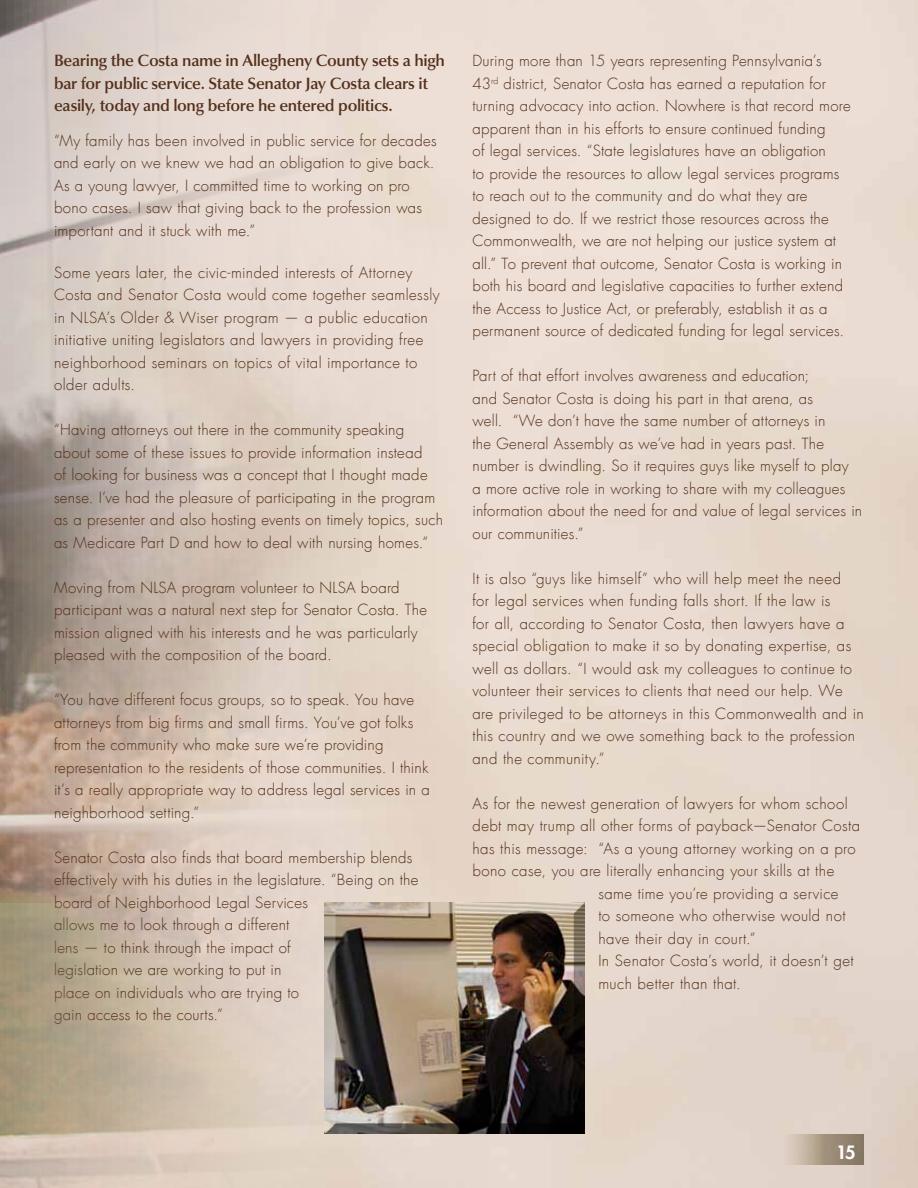
<style>
.page{position:relative;width:918px;height:1188px;background:#fff}
.page>*{position:absolute;margin:0;border:0;box-sizing:border-box;transform-origin:0 0}
.t1{font:800 18px "Futura LT";color:#fff}
.t2{font:600 16.5px/22.5px "Optima LT";letter-spacing:-.02em;color:#54301a}
.t3{font:300 15px/22.5px "Futura LT";letter-spacing:.02em;color:#54301a}
</style>
<div class="page">
<img style="left:0;top:0;width:918px;height:1188px">
<div style="left:321px;top:902px;width:264px;height:233px;background:#000;opacity:.75"></div>
<img style="left:0;top:904px;width:114px;height:230px">
<img style="left:783px;top:1134px;width:81px;height:30px">
<p class="t2" style="left:54px;top:49px;width:393px">Bearing the Costa name in Allegheny County sets a high bar for public service. State Senator Jay Costa clears it easily, today and long before he entered politics.</p>
<p class="t3" style="left:54px;top:129px;width:384px">“My family has been involved in public service for decades and early on we knew we had an obligation to give back.<br>As a young lawyer, I committed time to working on pro bono cases. I saw that giving back to the profession was important and it stuck with me.”</p>
<p class="t3" style="left:54px;top:261px;width:387px">Some years later, the civic-minded interests of Attorney Costa and Senator Costa would come together seamlessly in NLSA’s Older &amp; Wiser program — a public education initiative uniting legislators and lawyers in providing free neighborhood seminars on topics of vital importance to older adults.</p>
<p class="t3" style="left:54px;top:419px;width:391px">“Having attorneys out there in the community speaking about some of these issues to provide information instead<br>of looking for business was a concept that I thought made sense. I’ve had the pleasure of participating in the program as a presenter and also hosting events on timely topics, such as Medicare Part D and how to deal with nursing homes.”</p>
<p class="t3" style="left:54px;top:576px;width:375px">Moving from NLSA program volunteer to NLSA board participant was a natural next step for Senator Costa. The mission aligned with his interests and he was particularly pleased with the composition of the board.</p>
<p class="t3" style="left:54px;top:689px;width:377px">“You have different focus groups, so to speak. You have attorneys from big firms and small firms. You’ve got folks from the community who make sure we’re providing representation to the residents of those communities. I think it’s a really appropriate way to address legal services in a neighborhood setting.”</p>
<p class="t3" style="left:54px;top:846px;width:366px">Senator Costa also finds that board membership blends effectively with his duties in the legislature. “Being on the board of Neighborhood Legal Services<br>allows me to look through a different<br>lens — to think through the impact of<br>legislation we are working to put in<br>place on individuals who are trying to<br>gain access to the courts.”</p>
<p class="t3" style="left:472px;top:50px;width:380px">During more than 15 years representing Pennsylvania’s 43<sup>rd</sup> district, Senator Costa has earned a reputation for turning advocacy into action. Nowhere is that record more apparent than in his efforts to ensure continued funding<br>of legal services. “State legislatures have an obligation<br>to provide the resources to allow legal services programs to reach out to the community and do what they are designed to do. If we restrict those resources across the Commonwealth, we are not helping our justice system at all.” To prevent that outcome, Senator Costa is working in both his board and legislative capacities to further extend the Access to Justice Act, or preferably, establish it as a permanent source of dedicated funding for legal services.</p>
<p class="t3" style="left:472px;top:365px;width:391px">Part of that effort involves awareness and education;<br>and Senator Costa is doing his part in that arena, as<br>well. “We don’t have the same number of attorneys in<br>the General Assembly as we’ve had in years past. The number is dwindling. So it requires guys like myself to play<br>a more active role in working to share with my colleagues information about the need for and value of legal services in our communities.”</p>
<p class="t3" style="left:472px;top:568px;width:393px">It is also “guys like himself” who will help meet the need<br>for legal services when funding falls short. If the law is<br>for all, according to Senator Costa, then lawyers have a special obligation to make it so by donating expertise, as well as dollars. “I would ask my colleagues to continue to volunteer their services to clients that need our help. We are privileged to be attorneys in this Commonwealth and in this country and we owe something back to the profession and the community.”</p>
<p class="t3" style="left:472px;top:793px;width:377px">As for the newest generation of lawyers for whom school</p>
<p class="t3" style="left:472px;top:815px;width:389px">debt may trump all other forms of payback—Senator Costa</p>
<p class="t3" style="left:472px;top:838px;width:385px">has this message: “As a young attorney working on a pro</p>
<p class="t3" style="left:472px;top:860px;width:363px">bono case, you are literally enhancing your skills at the</p>
<p class="t3" style="left:598px;top:883px;width:242px">same time you’re providing a service</p>
<p class="t3" style="left:598px;top:905px;width:249px">to someone who otherwise would not</p>
<p class="t3" style="left:598px;top:928px;width:159px">have their day in court.”</p>
<p class="t3" style="left:598px;top:950px;width:257px">In Senator Costa’s world, it doesn’t get</p>
<p class="t3" style="left:598px;top:973px;width:144px">much better than that.</p>
<p class="t1" style="left:836px;top:1140px;width:21px">15</p>
</div>
